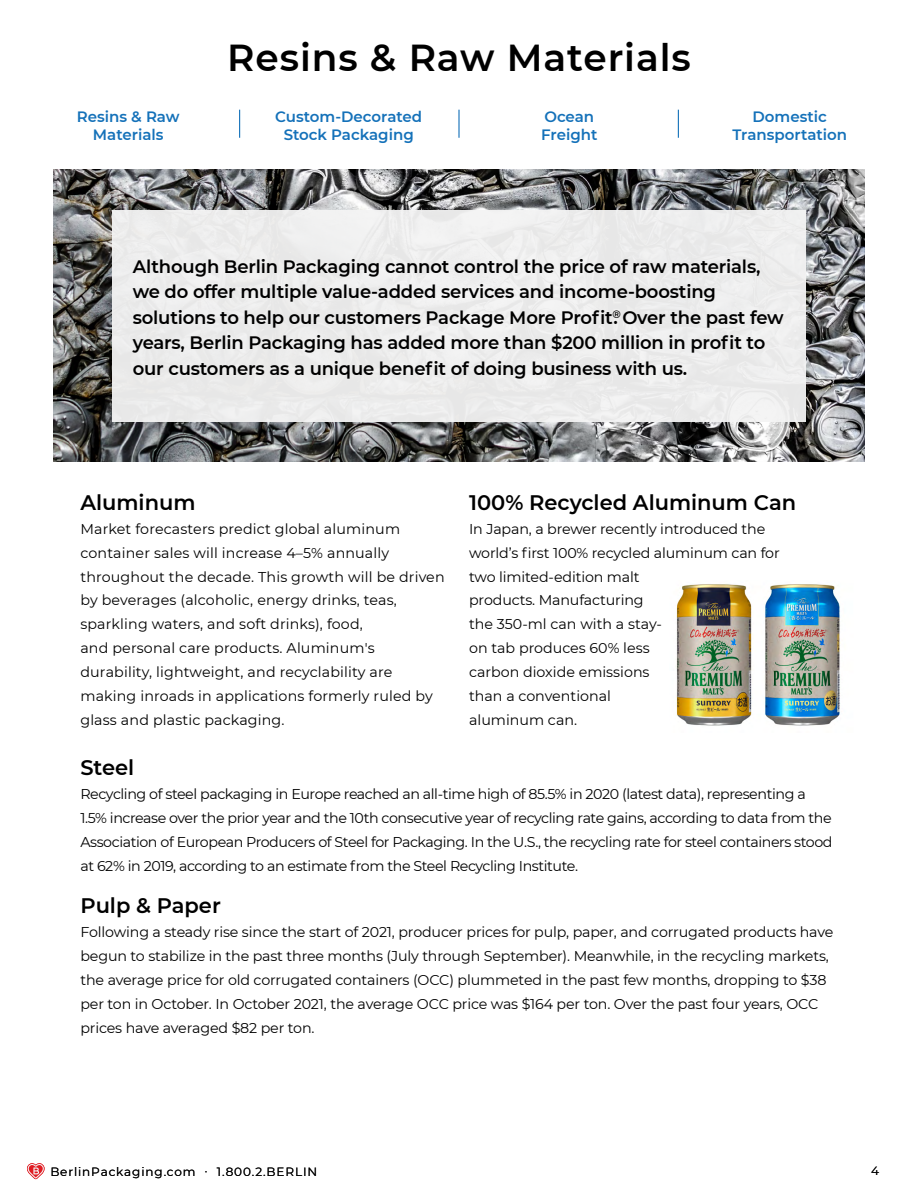
<style>
.page{position:relative;width:918px;height:1188px;background:#fff}
.page>*{position:absolute;margin:0;border:0;box-sizing:border-box;transform-origin:0 0}
.t1{font:600 37.5px "Montserrat";letter-spacing:.025em;color:#000}
.t2{font:600 21px "Montserrat";color:#000}
.t3{font:600 18px/25.5px "Montserrat";letter-spacing:-.01em;color:#000}
.t4{font:600 15px/18px "Montserrat";color:#1471b9;text-align:center}
.t5{font:14.25px/24px "Montserrat";letter-spacing:-.01em;color:#000}
.t6{font:14.25px/24px "Montserrat";letter-spacing:-.03em;color:#000}
.t7{font:14.25px/24px "Montserrat";letter-spacing:.01em;color:#000}
.t8{font:12px "Montserrat";letter-spacing:.075em;color:#000}
</style>
<div class="page">
<svg style="left:27px;top:1163px;width:18px;height:16px"></svg>
<svg style="left:678px;top:110px;width:1px;height:28px"></svg>
<hr style="left:458px;top:110px;width:2px;height:28px;background:#1471b9">
<svg style="left:239px;top:110px;width:1px;height:28px"></svg>
<img style="left:54px;top:170px;width:810px;height:291px">
<div style="left:112px;top:210px;width:694px;height:212px;background:#ececec"></div>
<img style="left:676px;top:584px;width:164px;height:142px">
<h1 class="t1" style="left:227px;top:31px;width:465px">Resins &amp; Raw Materials</h1>
<p class="t4" style="left:77px;top:107px;width:104px">Resins &amp; Raw<br>Materials</p>
<p class="t4" style="left:275px;top:107px;width:148px">Custom-Decorated<br>Stock Packaging</p>
<p class="t4" style="left:541px;top:107px;width:58px;text-align:left">Ocean<br>Freight</p>
<p class="t4" style="left:732px;top:107px;width:116px">Domestic<br>Transportation</p>
<p class="t3" style="left:133px;top:253px;width:653px">Although Berlin Packaging cannot control the price of raw materials, we do offer multiple value-added services and income-boosting solutions to help our customers Package More Profit<sup>®</sup>. Over the past few years, Berlin Packaging has added more than $200 million in profit to our customers as a unique benefit of doing business with us.</p>
<h2 class="t2" style="left:80px;top:487px;width:117px">Aluminum</h2>
<p class="t7" style="left:80px;top:516px;width:366px">Market forecasters predict global aluminum container sales will increase 4–5% annually throughout the decade. This growth will be driven by beverages (alcoholic, energy drinks, teas, sparkling waters, and soft drinks), food,<br>and personal care products. Aluminum's durability, lightweight, and recyclability are making inroads in applications formerly ruled by glass and plastic packaging.</p>
<h2 class="t2" style="left:469px;top:487px;width:329px">100% Recycled Aluminum Can</h2>
<p class="t5" style="left:469px;top:516px;width:312px">In Japan, a brewer recently introduced the world’s first 100% recycled aluminum can for two limited-edition malt<br>products. Manufacturing<br>the 350-ml can with a stay-<br>on tab produces 60% less<br>carbon dioxide emissions<br>than a conventional<br>aluminum can.</p>
<h2 class="t2" style="left:80px;top:752px;width:55px">Steel</h2>
<p class="t6" style="left:80px;top:781px;width:754px">Recycling of steel packaging in Europe reached an all-time high of 85.5% in 2020 (latest data), representing a 1.5% increase over the prior year and the 10th consecutive year of recycling rate gains, according to data from the Association of European Producers of Steel for Packaging. In the U.S., the recycling rate for steel containers stood at 62% in 2019, according to an estimate from the Steel Recycling Institute.</p>
<h2 class="t2" style="left:80px;top:890px;width:142px">Pulp &amp; Paper</h2>
<p class="t5" style="left:80px;top:919px;width:754px">Following a steady rise since the start of 2021, producer prices for pulp, paper, and corrugated products have begun to stabilize in the past three months (July through September). Meanwhile, in the recycling markets, the average price for old corrugated containers (OCC) plummeted in the past few months, dropping to $38 per ton in October. In October 2021, the average OCC price was $164 per ton. Over the past four years, OCC prices have averaged $82 per ton.</p>
<p class="t8" style="left:50px;top:1163px;width:268px">BerlinPackaging.com · 1.800.2.BERLIN</p>
<p class="t8" style="left:871px;top:1163px;width:9px">4</p>
</div>
